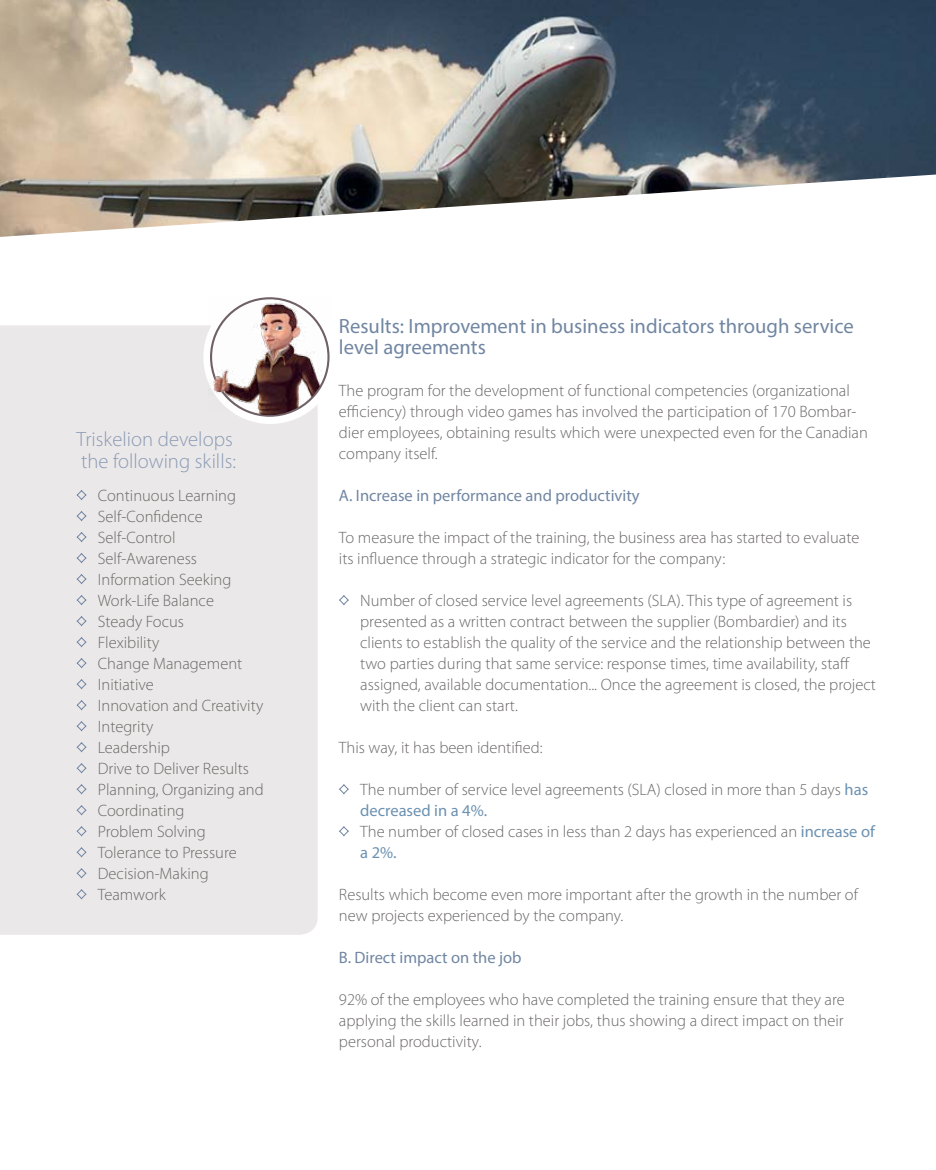
<style>
.page{position:relative;width:936px;height:1170px;background:#fff}
.page>*{position:absolute;margin:0;border:0;box-sizing:border-box;transform-origin:0 0}
.t1{font:20.7px/21px "Myriad Pro";color:#7186a2}
.t2{font:300 20.7px/22.5px "Myriad Pro";color:#8a9bb4}
.t3{font:300 16.5px/21px "Myriad Pro";color:#6a6766}
.t4{font:16.5px "Myriad Pro";color:#7186a2}
.s1{font-weight:400;color:#6c91b1}
</style>
<div class="page">
<img style="left:0;top:0;width:935px;height:237px">
<svg style="left:339px;top:595px;width:10px;height:10px"></svg>
<svg style="left:339px;top:784px;width:10px;height:10px"></svg>
<svg style="left:339px;top:826px;width:10px;height:10px"></svg>
<div style="left:0;top:325px;width:317px;height:609px;background:#ebe8e9"></div>
<div style="left:203px;top:290px;width:134px;height:134px;background:#fff;border-radius:50%"></div>
<svg style="left:76px;top:489px;width:11px;height:11px"></svg>
<svg style="left:76px;top:510px;width:11px;height:11px"></svg>
<svg style="left:76px;top:531px;width:11px;height:11px"></svg>
<svg style="left:76px;top:552px;width:11px;height:11px"></svg>
<svg style="left:76px;top:573px;width:11px;height:11px"></svg>
<svg style="left:76px;top:594px;width:11px;height:11px"></svg>
<svg style="left:76px;top:615px;width:11px;height:11px"></svg>
<svg style="left:76px;top:636px;width:11px;height:11px"></svg>
<svg style="left:76px;top:657px;width:11px;height:11px"></svg>
<svg style="left:76px;top:678px;width:11px;height:11px"></svg>
<svg style="left:76px;top:699px;width:11px;height:11px"></svg>
<svg style="left:76px;top:720px;width:11px;height:11px"></svg>
<svg style="left:76px;top:741px;width:11px;height:11px"></svg>
<svg style="left:76px;top:762px;width:11px;height:11px"></svg>
<svg style="left:76px;top:783px;width:11px;height:11px"></svg>
<svg style="left:76px;top:804px;width:11px;height:11px"></svg>
<svg style="left:76px;top:825px;width:11px;height:11px"></svg>
<svg style="left:76px;top:846px;width:11px;height:11px"></svg>
<svg style="left:76px;top:867px;width:11px;height:11px"></svg>
<svg style="left:76px;top:888px;width:11px;height:11px"></svg>
<img style="left:208px;top:297px;width:122px;height:118px">
<p class="t2" style="left:77px;top:427px;width:161px">Triskelion develops the following skills:</p>
<p class="t3" style="left:98px;top:484px;width:167px">Continuous Learning<br>Self-Confidence<br>Self-Control<br>Self-Awareness<br>Information Seeking<br>Work-Life Balance<br>Steady Focus<br>Flexibility<br>Change Management<br>Initiative<br>Innovation and Creativity<br>Integrity<br>Leadership<br>Drive to Deliver Results<br>Planning, Organizing and<br>Coordinating<br>Problem Solving<br>Tolerance to Pressure<br>Decision-Making<br>Teamwork</p>
<p class="t1" style="left:339px;top:315px;width:516px">Results: Improvement in business indicators through service level agreements</p>
<p class="t3" style="left:339px;top:379px;width:530px">The program for the development of functional competencies (organizational efficiency) through video games has involved the participation of 170 Bombar&shy;dier employees, obtaining results which were unexpected even for the Canadian company itself.</p>
<p class="t4" style="left:339px;top:485px;width:302px">A. Increase in performance and productivity</p>
<p class="t3" style="left:339px;top:526px;width:522px">To measure the impact of the training, the business area has started to evaluate its influence through a strategic indicator for the company:</p>
<p class="t3" style="left:360px;top:589px;width:517px">Number of closed service level agreements (SLA). This type of agreement is presented as a written contract between the supplier (Bombardier) and its clients to establish the quality of the service and the relationship between the two parties during that same service: response times, time availability, staff assigned, available documentation... Once the agreement is closed, the project with the client can start.</p>
<p class="t3" style="left:339px;top:736px;width:205px">This way, it has been identified:</p>
<p class="t3" style="left:360px;top:778px;width:516px">The number of service level agreements (SLA) closed in more than 5 days <span class="s1">has decreased in a 4%.<br></span>The number of closed cases in less than 2 days has experienced an <span class="s1">increase of a 2%.</span></p>
<p class="t3" style="left:339px;top:883px;width:520px">Results which become even more important after the growth in the number of new projects experienced by the company.</p>
<p class="t4" style="left:339px;top:947px;width:184px">B. Direct impact on the job</p>
<p class="t3" style="left:339px;top:988px;width:507px;text-align:justify">92% of the employees who have completed the training ensure that they are applying the skills learned in their jobs, thus showing a direct impact on their personal productivity.</p>
</div>
